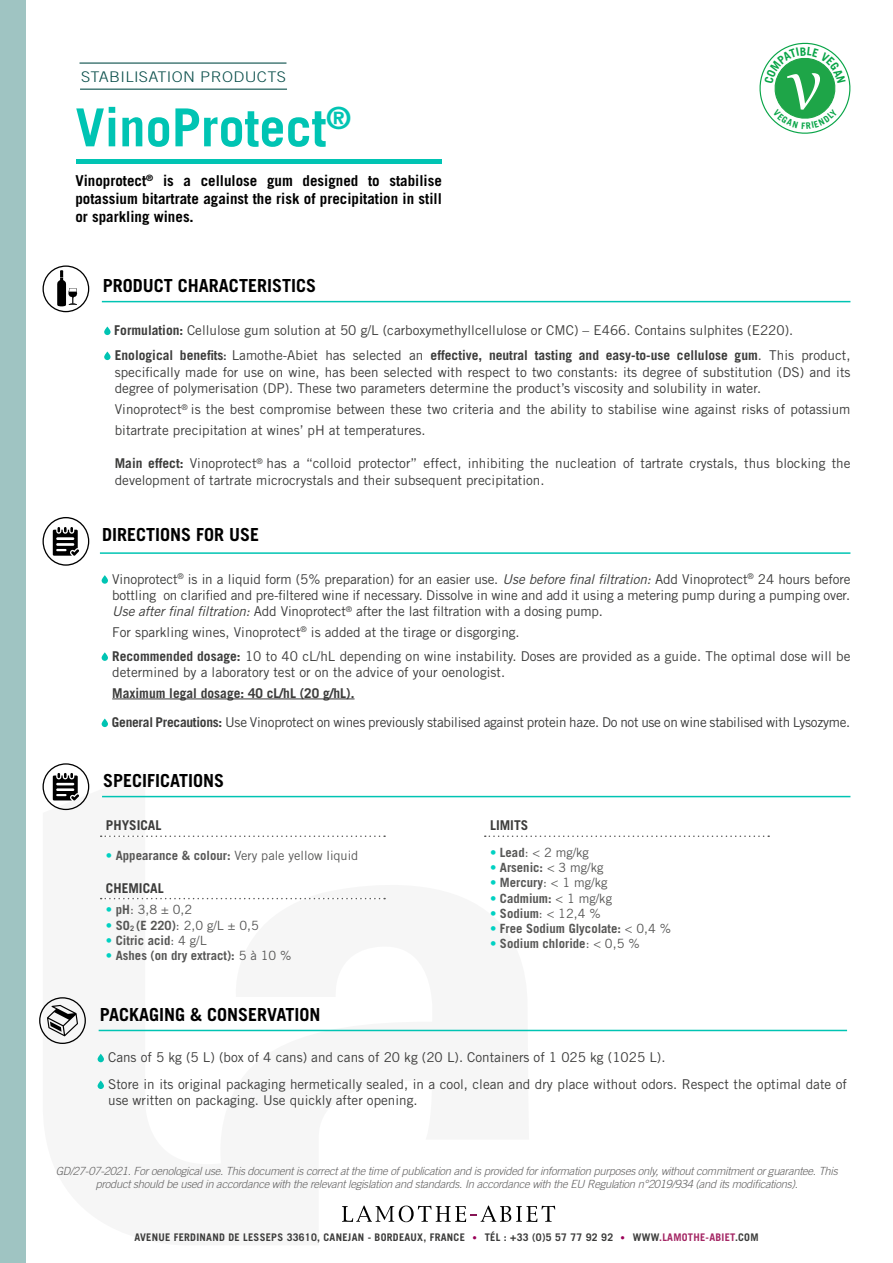
<style>
.page{position:relative;width:893px;height:1263px;background:#fff}
.page>*{position:absolute;margin:0;border:0;box-sizing:border-box;transform-origin:0 0}
.t1{font:700 52.5px "Trade Gothic LT Std";color:#00c4b3}
.t2{font:700 18px "Trade Gothic LT Std";color:#000}
.t3{font:700 15px/18px "Trade Gothic LT Std";color:#000;text-align:justify}
.t4{font:300 14.7px "Trade Gothic LT Std";letter-spacing:.02em;color:#0c504c;scale:1.12 1}
.t5{font:13.5px/16.5px "Trade Gothic LT Std";color:#3c3c3b}
.t6{font:13.5px/29.5px "Trade Gothic LT Std";letter-spacing:-.02em;color:#3c3c3b}
.t7{font:700 13.5px "Trade Gothic LT Std";color:#3c3c3b}
.t8{font:700 12.75px "Trade Gothic LT Std";color:#575756}
.t9{font:12.75px "Trade Gothic LT Std";color:#575756}
.t10{font:italic 300 11.25px/13.5px "Trade Gothic LT Std";letter-spacing:-.025em;color:#646363;text-align:center}
.t11{font:700 10.5px "Trade Gothic LT Std";letter-spacing:.025em;color:#3c3c3b}
.s1{font-weight:700}
.s2{font-family:"Trade Gothic LT Std Bd Cn 20"}
.s3{font-style:italic}
.s4{font-weight:700;color:#00d1c2}
.s5{color:#00d1c2}
.s6{font-weight:400}
.s7{font-family:"Trade Gothic LT Std Cn 18";font-weight:400;font-size:9px;color:#9b0058}
.s8{color:#a42664}
</style>
<div class="page">
<svg style="left:63px;top:783px;width:466px;height:440px"></svg>
<div style="left:0;top:0;width:26px;height:1263px;background:#9fc4c2"></div>
<svg style="left:104px;top:327px;width:7px;height:8px"></svg>
<svg style="left:104px;top:352px;width:7px;height:8px"></svg>
<svg style="left:43px;top:265px;width:46px;height:47px"></svg>
<hr style="left:102px;top:301px;width:748px;height:1px;background:#00c4b3">
<hr style="left:112px;top:698px;width:243px;height:1px;background:#3c3c3b">
<svg style="left:102px;top:575px;width:6px;height:9px"></svg>
<svg style="left:102px;top:652px;width:6px;height:9px"></svg>
<svg style="left:102px;top:718px;width:6px;height:9px"></svg>
<svg style="left:43px;top:517px;width:46px;height:49px"></svg>
<hr style="left:100px;top:552px;width:750px;height:2px;background:#00c4b3">
<div style="left:76px;top:159px;width:366px;height:5px;background:#00c4b3"></div>
<svg style="left:43px;top:763px;width:46px;height:47px"></svg>
<hr style="left:102px;top:796px;width:748px;height:1px;background:#00c4b3">
<svg style="left:101px;top:835px;width:284px;height:2px"></svg>
<svg style="left:485px;top:835px;width:284px;height:2px"></svg>
<svg style="left:101px;top:898px;width:284px;height:1px"></svg>
<hr style="left:80px;top:63px;width:206px;height:1px;background:#0c504c">
<hr style="left:80px;top:89px;width:207px;height:1px;background:#0c504c">
<div style="left:98px;top:1054px;width:6px;height:8px;background:#00c4b3;border-radius:3px"></div>
<svg style="left:98px;top:1080px;width:6px;height:9px"></svg>
<svg style="left:39px;top:997px;width:47px;height:47px"></svg>
<hr style="left:99px;top:1030px;width:748px;height:1px;background:#00c4b3">
<svg style="left:342px;top:1205px;width:213px;height:17px"></svg>
<svg style="left:759px;top:42px;width:91px;height:92px"></svg>
<p class="t4" style="left:81px;top:68px;width:185px">STABILISATION PRODUCTS</p>
<h1 class="t1" style="left:75px;top:95px;width:277px">VinoProtect<sup>®</sup></h1>
<p class="t3" style="left:75px;top:172px;width:368px">Vinoprotect<sup>®</sup> is a cellulose gum designed to stabilise potassium bitartrate against the risk of precipitation in still or sparkling wines.</p>
<h2 class="t2" style="left:103px;top:274px;width:215px">PRODUCT CHARACTERISTICS</h2>
<p class="t5" style="left:114px;top:318px;width:738px;line-height:25px"><span class="s1">Formulation:</span> Cellulose gum solution at 50 g/L (carboxymethyllcellulose or CMC) – E466. Contains sulphites (E220).<br><span class="s1">Enological benefits</span><span class="s2">:</span> Lamothe-Abiet has selected an <span class="s1">effective, neutral tasting and easy-to-use cellulose gum</span>. This product,</p>
<p class="t5" style="left:115px;top:363px;width:737px">specifically made for use on wine, has been selected with respect to two constants: its degree of substitution (DS) and its degree of polymerisation (DP). These two parameters determine the product’s viscosity and solubility in water.</p>
<p class="t5" style="left:115px;top:399px;width:737px;line-height:21px">Vinoprotect<sup>®</sup> is the best compromise between these two criteria and the ability to stabilise wine against risks of potassium bitartrate precipitation at wines’ pH at temperatures.</p>
<p class="t5" style="left:115px;top:455px;width:737px"><span class="s1">Main effect:</span> Vinoprotect<sup>®</sup> has a “colloid protector” effect, inhibiting the nucleation of tartrate crystals, thus blocking the development of tartrate microcrystals and their subsequent precipitation.</p>
<h2 class="t2" style="left:102px;top:523px;width:159px">DIRECTIONS FOR USE</h2>
<p class="t5" style="left:112px;top:571px;width:740px;text-align:justify">Vinoprotect<sup>®</sup> is in a liquid form (5% preparation) for an easier use. <span class="s3">Use before final filtration:</span> Add Vinoprotect<sup>®</sup> 24 hours before bottling on clarified and pre-filtered wine if necessary. Dissolve in wine and add it using a metering pump during a pumping over.<br><span class="s3">Use after final filtration:</span> Add Vinoprotect<sup>®</sup> after the last filtration with a dosing pump.</p>
<p class="t5" style="left:112px;top:620px;width:740px;line-height:24px">For sparkling wines, Vinoprotect<sup>®</sup> is added at the tirage or disgorging.<br><span class="s1">Recommended dosage:</span> 10 to 40 cL/hL depending on wine instability. Doses are provided as a guide. The optimal dose will be</p>
<p class="t5" style="left:112px;top:664px;width:394px">determined by a laboratory test or on the advice of your oenologist.</p>
<p class="t6" style="left:112px;top:678px;width:740px"><span class="s1">Maximum legal dosage: 40 cL/hL (20 g/hL).<br>General Precautions:</span> Use Vinoprotect on wines previously stabilised against protein haze. Do not use on wine stabilised with Lysozyme.</p>
<h2 class="t2" style="left:103px;top:769px;width:123px">SPECIFICATIONS</h2>
<p class="t7" style="left:106px;top:817px;width:57px">PHYSICAL</p>
<p class="t9" style="left:106px;top:848px;width:254px"><span class="s4">•</span> <span class="s1">Appearance &amp; colour:</span> Very pale yellow liquid</p>
<p class="t7" style="left:106px;top:879px;width:59px">CHEMICAL</p>
<p class="t9" style="left:106px;top:902px;width:88px"><span class="s4">•</span> <span class="s1">pH</span>: 3,8 ± 0,2</p>
<p class="t9" style="left:106px;top:917px;width:155px"><span class="s4">•</span> <span class="s1">SO</span><sub>2</sub> <span class="s1">(E 220)</span>: 2,0 g/L ± 0,5</p>
<p class="t8" style="left:106px;top:932px;width:102px"><span class="s5">•</span> Citric acid<span class="s6">: 4 g/L</span></p>
<p class="t8" style="left:106px;top:948px;width:187px"><span class="s5">•</span> Ashes (on dry extract): <span class="s6">5 à 10 %</span></p>
<h2 class="t2" style="left:100px;top:1003px;width:222px">PACKAGING &amp; CONSERVATION</h2>
<p class="t7" style="left:490px;top:817px;width:40px">LIMITS</p>
<p class="t9" style="left:490px;top:844px;width:100px"><span class="s4">•</span> <span class="s1">Lead</span>: &lt; 2 mg/kg</p>
<p class="t8" style="left:490px;top:859px;width:115px"><span class="s5">•</span> Arsenic: <span class="s6">&lt; 3 mg/kg</span></p>
<p class="t9" style="left:490px;top:875px;width:119px"><span class="s4">•</span> <span class="s1">Mercury</span>: &lt; 1 mg/kg</p>
<p class="t8" style="left:490px;top:890px;width:124px"><span class="s5">•</span> Cadmium: <span class="s6">&lt; 1 mg/kg</span></p>
<p class="t9" style="left:490px;top:905px;width:112px"><span class="s4">•</span> <span class="s1">Sodium</span>: &lt; 12,4 %</p>
<p class="t8" style="left:490px;top:921px;width:183px"><span class="s5">•</span> Free Sodium Glycolate: <span class="s6">&lt; 0,4 %</span></p>
<p class="t8" style="left:490px;top:936px;width:151px"><span class="s5">•</span> Sodium chloride<span class="s6">: &lt; 0,5 %</span></p>
<p class="t5" style="left:108px;top:1044px;width:740px;line-height:26.7px">Cans of 5 kg (5 L) (box of 4 cans) and cans of 20 kg (20 L). Containers of 1 025 kg (1025 L).<br>Store in its original packaging hermetically sealed, in a cool, clean and dry place without odors. Respect the optimal date of</p>
<p class="t5" style="left:108px;top:1092px;width:311px">use written on packaging. Use quickly after opening.</p>
<p class="t10" style="left:56px;top:1164px;width:784px">GD/27-07-2021. For oenological use. This document is correct at the time of publication and is provided for information purposes only, without commitment or guarantee. This product should be used in accordance with the relevant legislation and standards. In accordance with the EU Regulation n°2019/934 (and its modifications).</p>
<p class="t11" style="left:134px;top:1231px;width:626px">AVENUE FERDINAND DE LESSEPS 33610, CANEJAN - BORDEAUX, FRANCE <span class="s7">•</span> TÉL : +33 (0)5 57 77 92 92 <span class="s7">•</span> WWW<span class="s8">.LAMOTHE-ABIET</span>.COM</p>
</div>
